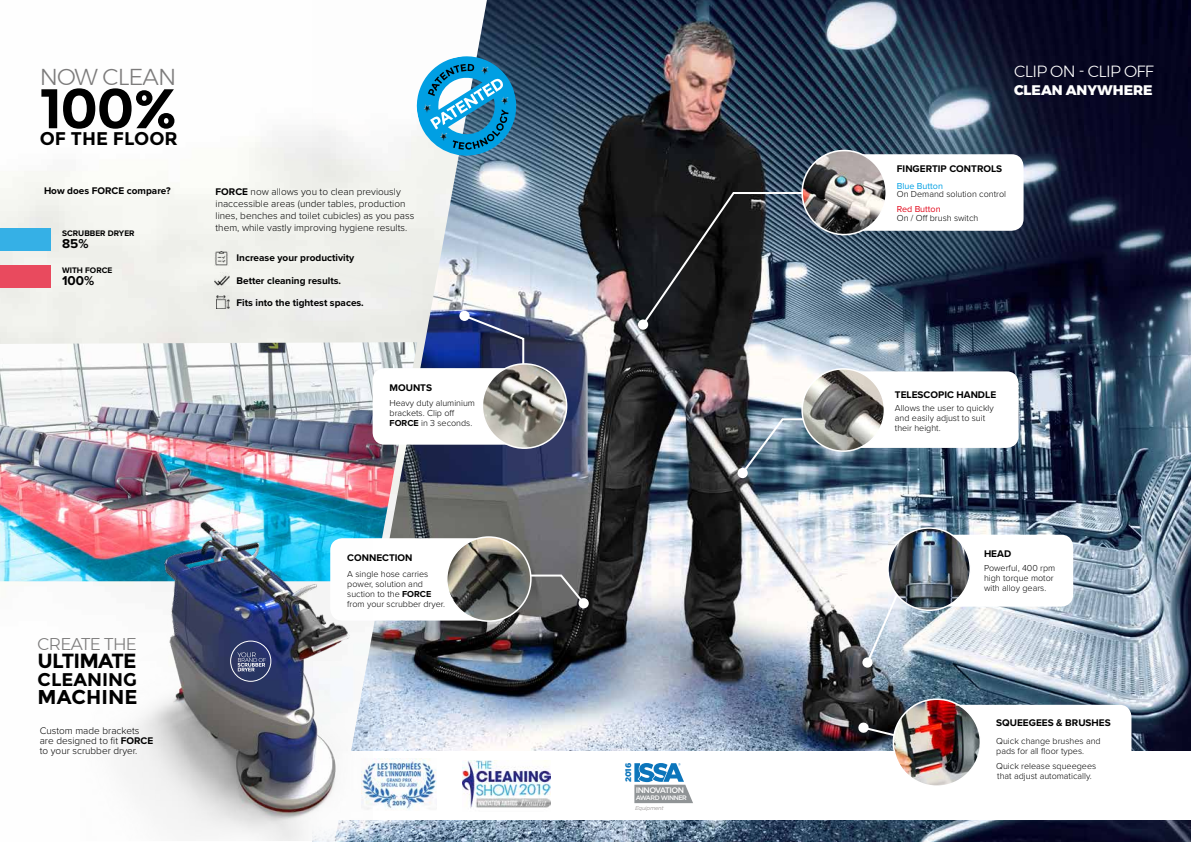
<style>
.page{position:relative;width:1191px;height:842px;background:#fff}
.page>*{position:absolute;margin:0;border:0;box-sizing:border-box;transform-origin:0 0}
.t1{font:700 55.8px "Montserrat";color:#000}
.t2{font:300 22.9px "Montserrat";letter-spacing:-.04em;color:#7c7b7b}
.t3{font:700 20.5px "Montserrat";letter-spacing:-.04em;color:#000}
.t4{font:700 20px "Montserrat";color:#000}
.t5{font:700 18.4px "Montserrat";color:#000}
.t6{font:300 17px "Montserrat";letter-spacing:-.04em;color:#7c7b7b}
.t7{font:300 16.2px "Montserrat";letter-spacing:-.04em;color:#fff}
.t8{font:800 13.9px "Montserrat";color:#fff}
.t9{font:700 13.3px "Proxima Nova";color:#000}
.t10{font:300 10px/12px "Proxima Nova";color:#000}
.t11{font:700 10px/21.7px "Proxima Nova";color:#000}
.t12{font:300 9px/10px "Proxima Nova";color:#000}
.t13{font:9px "Proxima Nova";color:#009fe3}
.t14{font:9px "Proxima Nova";color:#e2071a}
.t15{font:700 8.3px "Proxima Nova";color:#000}
.t16{font:500 8px "Gotham";letter-spacing:-.07em;color:#fff}
.t17{font:900 8px "Gotham";color:#0c75bb}
.t18{font:500 6.4px "Gotham";letter-spacing:-.07em;color:#fff}
.t19{font:italic 5.6px "Gotham";letter-spacing:-.04em;color:#9f9c9b}
.s1{font-weight:700}
</style>
<div class="page">
<img style="left:487px;top:0;width:704px;height:842px">
<div style="left:320px;top:751px;width:871px;height:68px;background:#fff"></div>
<img style="left:0;top:0;width:487px;height:842px">
<img style="left:372px;top:758px;width:64px;height:52px">
<img style="left:462px;top:760px;width:88px;height:51px">
<svg style="left:640px;top:191px;width:313px;height:136px;background:#37434f"></svg>
<div style="left:638px;top:319px;width:10px;height:11px;background:#fff;border-radius:50%"></div>
<svg style="left:865px;top:567px;width:115px;height:98px"></svg>
<div style="left:862px;top:657px;width:10px;height:11px;background:#fff;border-radius:50%"></div>
<svg style="left:522px;top:573px;width:64px;height:33px;background:#6d6d6d"></svg>
<div style="left:578px;top:598px;width:11px;height:10px;background:#fff;border-radius:50%"></div>
<svg style="left:462px;top:313px;width:63px;height:55px;background:#2e3c70"></svg>
<div style="left:459px;top:311px;width:10px;height:10px;background:#fff;border-radius:50%"></div>
<svg style="left:857px;top:705px;width:57px;height:36px;background:#2f3032"></svg>
<div style="left:823px;top:154px;width:200px;height:77px;background:#fff;border-radius:12px"></div>
<img style="left:802px;top:151px;width:84px;height:84px;border-radius:42px">
<div style="left:801px;top:150px;width:86px;height:85px;border:2px solid #fff;border-radius:50%"></div>
<div style="left:923px;top:705px;width:208px;height:76px;background:#fff;border-radius:12px"></div>
<div style="left:938px;top:535px;width:135px;height:72px;background:#fff;border-radius:12px"></div>
<img style="left:893px;top:699px;width:87px;height:87px;border-radius:43px">
<div style="left:892px;top:698px;width:89px;height:89px;border:2px solid #fff;border-radius:50%"></div>
<img style="left:888px;top:528px;width:82px;height:82px;border-radius:41px">
<div style="left:887px;top:527px;width:84px;height:84px;border:2px solid #fff;border-radius:50%"></div>
<div style="left:838px;top:371px;width:180px;height:77px;background:#fff;border-radius:12px"></div>
<svg style="left:740px;top:417px;width:115px;height:59px;background:#5f7a8c"></svg>
<div style="left:737px;top:468px;width:10px;height:10px;background:#fff;border-radius:50%"></div>
<svg style="left:634px;top:763px;width:59px;height:40px"></svg>
<svg style="left:415px;top:55px;width:108px;height:104px"></svg>
<img style="left:0;top:342px;width:417px;height:239px">
<div style="left:330px;top:538px;width:177px;height:83px;background:#fff;border-radius:12px"></div>
<div style="left:372px;top:368px;width:167px;height:77px;background:#fff;border-radius:12px"></div>
<img style="left:447px;top:537px;width:84px;height:84px;border-radius:42px">
<div style="left:446px;top:536px;width:85px;height:86px;border:2px solid #fff;border-radius:50%"></div>
<img style="left:482px;top:364px;width:84px;height:84px;border-radius:42px">
<div style="left:481px;top:363px;width:86px;height:86px;border:2px solid #fff;border-radius:50%"></div>
<img style="left:802px;top:369px;width:82px;height:82px;border-radius:41px">
<div style="left:801px;top:368px;width:84px;height:84px;border:2px solid #fff;border-radius:50%"></div>
<div style="left:0;top:228px;width:50px;height:22px;background:#35b0e6"></div>
<div style="left:0;top:265px;width:50px;height:22px;background:#e94a5e"></div>
<img style="left:80px;top:520px;width:292px;height:321px">
<div style="left:230px;top:641px;width:41px;height:41px;border:1px solid #fff;border-radius:50%"></div>
<img style="left:214px;top:272px;width:16px;height:16px">
<img style="left:215px;top:251px;width:14px;height:14px">
<img style="left:216px;top:295px;width:14px;height:14px">
<svg style="left:237px;top:652px;width:29px;height:19px"></svg>
<h2 class="t2" style="left:40px;top:59px;width:138px">NOW CLEAN</h2>
<h1 class="t1" style="left:40px;top:75px;width:140px">100%</h1>
<h3 class="t5" style="left:40px;top:128px;width:140px">OF THE FLOOR</h3>
<p class="t11" style="left:44px;top:179px;width:128px">How does FORCE compare?</p>
<p class="t15" style="left:62px;top:227px;width:74px">SCRUBBER DRYER</p>
<p class="t15" style="left:62px;top:264px;width:52px">WITH FORCE</p>
<h3 class="t9" style="left:62px;top:271px;width:34px">100%</h3>
<h3 class="t9" style="left:62px;top:234px;width:28px">85%</h3>
<p class="t10" style="left:215px;top:185px;width:200px"><span class="s1">FORCE</span> now allows you to clean previously inaccessible areas (under tables, production lines, benches and toilet cubicles) as you pass them, while vastly improving hygiene results.</p>
<p class="t11" style="left:236px;top:246px;width:119px">Increase your productivity</p>
<p class="t11" style="left:236px;top:270px;width:129px">Better cleaning results.<br>Fits into the tightest spaces.</p>
<p class="t11" style="left:389px;top:376px;width:44px">MOUNTS</p>
<p class="t12" style="left:389px;top:398px;width:87px">Heavy duty aluminium brackets. Clip off<br><span class="s1">FORCE</span> in 3 seconds.</p>
<h3 class="t6" style="left:38px;top:631px;width:101px">CREATE THE</h3>
<h3 class="t3" style="left:38px;top:649px;width:100px">ULTIMATE</h3>
<h3 class="t5" style="left:38px;top:669px;width:101px">CLEANING</h3>
<h3 class="t4" style="left:38px;top:685px;width:101px">MACHINE</h3>
<p class="t10" style="left:40px;top:725px;width:115px;line-height:10px">Custom made brackets are designed to fit <span class="s1">FORCE </span>to your scrubber dryer.</p>
<p class="t11" style="left:347px;top:546px;width:67px">CONNECTION</p>
<p class="t12" style="left:347px;top:568px;width:99px">A single hose carries power, solution and suction to the <span class="s1">FORCE </span>from your scrubber dryer.</p>
<p class="t17" style="left:623px;top:782px;width:21px;rotate:-90deg">2016</p>
<p class="t16" style="left:636px;top:785px;width:50px">INNOVATION</p>
<p class="t18" style="left:636px;top:794px;width:53px">AWARD WINNER</p>
<p class="t19" style="left:635px;top:805px;width:30px">Equipment</p>
<h3 class="t7" style="left:1014px;top:59px;width:141px">CLIP ON - CLIP OFF</h3>
<h3 class="t8" style="left:1014px;top:78px;width:140px">CLEAN ANYWHERE</h3>
<p class="t11" style="left:897px;top:157px;width:107px">FINGERTIP CONTROLS</p>
<p class="t13" style="left:897px;top:179px;width:48px">Blue Button</p>
<p class="t12" style="left:897px;top:189px;width:111px">On Demand solution control</p>
<p class="t14" style="left:897px;top:202px;width:45px">Red Button</p>
<p class="t12" style="left:897px;top:212px;width:83px">On / Off brush switch</p>
<p class="t11" style="left:895px;top:383px;width:103px">TELESCOPIC HANDLE</p>
<p class="t12" style="left:895px;top:403px;width:100px;line-height:9.7px">Allows the user to quickly and easily adjust to suit their height.</p>
<p class="t11" style="left:984px;top:542px;width:29px">HEAD</p>
<p class="t12" style="left:984px;top:562px;width:73px">Powerful, 400 rpm high torque motor with alloy gears.</p>
<p class="t11" style="left:996px;top:712px;width:116px">SQUEEGEES &amp; BRUSHES</p>
<p class="t12" style="left:996px;top:736px;width:106px;line-height:9.7px">Quick change brushes and pads for all floor types.</p>
<p class="t12" style="left:996px;top:761px;width:102px;line-height:9.7px">Quick release squeegees that adjust automatically.</p>
</div>
